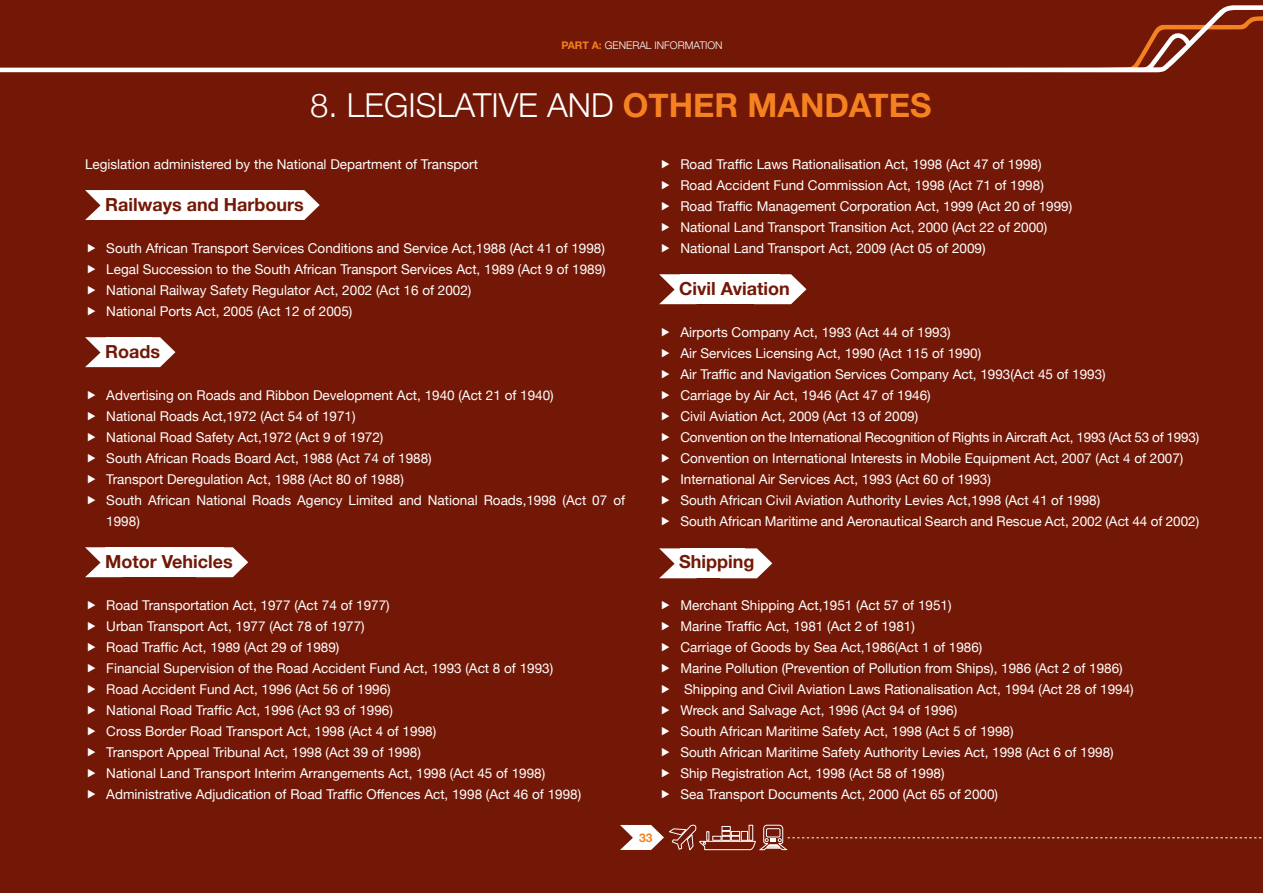
<style>
.page{position:relative;width:1263px;height:893px;background:#731806}
.page>*{position:absolute;margin:0;border:0;box-sizing:border-box;transform-origin:0 0}
.t1{font:300 33px "Helvetica Neue";color:#fff}
.t2{font:700 18px "Helvetica Neue";color:#731806}
.t3{font:13.5px/21px "Helvetica Neue";color:#fff}
.t4{font:700 12px "Helvetica Neue";color:#f58220}
.t5{font:300 10.5px "Helvetica Neue";color:#fff}
.s1{font-weight:700;color:#f58220}
</style>
<div class="page">
<svg style="left:0;top:5px;width:1263px;height:67px"></svg>
<svg style="left:620px;top:825px;width:642px;height:26px"></svg>
<svg style="left:85px;top:190px;width:21px;height:30px"></svg>
<div style="left:106px;top:190px;width:182px;height:30px;background:#fff"></div>
<svg style="left:288px;top:190px;width:32px;height:30px"></svg>
<svg style="left:85px;top:337px;width:90px;height:30px"></svg>
<svg style="left:85px;top:547px;width:21px;height:30px"></svg>
<div style="left:106px;top:547px;width:118px;height:30px;background:#fff"></div>
<svg style="left:224px;top:547px;width:24px;height:30px"></svg>
<svg style="left:659px;top:274px;width:21px;height:30px"></svg>
<div style="left:680px;top:274px;width:99px;height:30px;background:#fff"></div>
<svg style="left:779px;top:274px;width:27px;height:30px"></svg>
<svg style="left:659px;top:548px;width:21px;height:30px"></svg>
<div style="left:680px;top:548px;width:65px;height:30px;background:#fff"></div>
<svg style="left:745px;top:548px;width:27px;height:30px"></svg>
<p class="t5" style="left:561px;top:36px;width:163px"><span class="s1">PART A:</span> GENERAL INFORMATION</p>
<h1 class="t1" style="left:310px;top:79px;width:600px">8. LEGISLATIVE AND <span class="s1">OTHER MANDATES</span></h1>
<p class="t3" style="left:85px;top:154px;width:394px">Legislation administered by the National Department of Transport</p>
<h2 class="t2" style="left:105px;top:190px;width:200px">Railways and Harbours</h2>
<p class="t3" style="left:106px;top:238px;width:501px">South African Transport Services Conditions and Service Act,1988 (Act 41 of 1998)<br>Legal Succession to the South African Transport Services Act, 1989 (Act 9 of 1989)<br>National Railway Safety Regulator Act, 2002 (Act 16 of 2002)<br>National Ports Act, 2005 (Act 12 of 2005)</p>
<h2 class="t2" style="left:105px;top:337px;width:56px">Roads</h2>
<p class="t3" style="left:106px;top:385px;width:520px">Advertising on Roads and Ribbon Development Act, 1940 (Act 21 of 1940)<br>National Roads Act,1972 (Act 54 of 1971)<br>National Road Safety Act,1972 (Act 9 of 1972)<br>South African Roads Board Act, 1988 (Act 74 of 1988)<br>Transport Deregulation Act, 1988 (Act 80 of 1988)<br>South African National Roads Agency Limited and National Roads,1998 (Act 07 of 1998)</p>
<h2 class="t2" style="left:105px;top:547px;width:129px">Motor Vehicles</h2>
<p class="t3" style="left:106px;top:595px;width:476px">Road Transportation Act, 1977 (Act 74 of 1977)<br>Urban Transport Act, 1977 (Act 78 of 1977)<br>Road Traffic Act, 1989 (Act 29 of 1989)<br>Financial Supervision of the Road Accident Fund Act, 1993 (Act 8 of 1993)<br>Road Accident Fund Act, 1996 (Act 56 of 1996)<br>National Road Traffic Act, 1996 (Act 93 of 1996)<br>Cross Border Road Transport Act, 1998 (Act 4 of 1998)<br>Transport Appeal Tribunal Act, 1998 (Act 39 of 1998)<br>National Land Transport Interim Arrangements Act, 1998 (Act 45 of 1998)<br>Administrative Adjudication of Road Traffic Offences Act, 1998 (Act 46 of 1998)</p>
<p class="t4" style="left:639px;top:828px;width:15px">33</p>
<p class="t3" style="left:680px;top:154px;width:393px">Road Traffic Laws Rationalisation Act, 1998 (Act 47 of 1998)<br>Road Accident Fund Commission Act, 1998 (Act 71 of 1998)<br>Road Traffic Management Corporation Act, 1999 (Act 20 of 1999)<br>National Land Transport Transition Act, 2000 (Act 22 of 2000)<br>National Land Transport Act, 2009 (Act 05 of 2009)</p>
<h2 class="t2" style="left:679px;top:274px;width:112px">Civil Aviation</h2>
<p class="t3" style="left:680px;top:322px;width:520px">Airports Company Act, 1993 (Act 44 of 1993)<br>Air Services Licensing Act, 1990 (Act 115 of 1990)<br>Air Traffic and Navigation Services Company Act, 1993(Act 45 of 1993)<br>Carriage by Air Act, 1946 (Act 47 of 1946)<br>Civil Aviation Act, 2009 (Act 13 of 2009)<br>Convention on the International Recognition of Rights in Aircraft Act, 1993 (Act 53 of 1993)<br>Convention on International Interests in Mobile Equipment Act, 2007 (Act 4 of 2007)<br>International Air Services Act, 1993 (Act 60 of 1993)<br>South African Civil Aviation Authority Levies Act,1998 (Act 41 of 1998)<br>South African Maritime and Aeronautical Search and Rescue Act, 2002 (Act 44 of 2002)</p>
<h2 class="t2" style="left:679px;top:547px;width:77px">Shipping</h2>
<p class="t3" style="left:680px;top:595px;width:455px">Merchant Shipping Act,1951 (Act 57 of 1951)<br>Marine Traffic Act, 1981 (Act 2 of 1981)<br>Carriage of Goods by Sea Act,1986(Act 1 of 1986)<br>Marine Pollution (Prevention of Pollution from Ships), 1986 (Act 2 of 1986)<br>Shipping and Civil Aviation Laws Rationalisation Act, 1994 (Act 28 of 1994)<br>Wreck and Salvage Act, 1996 (Act 94 of 1996)<br>South African Maritime Safety Act, 1998 (Act 5 of 1998)<br>South African Maritime Safety Authority Levies Act, 1998 (Act 6 of 1998)<br>Ship Registration Act, 1998 (Act 58 of 1998)<br>Sea Transport Documents Act, 2000 (Act 65 of 2000)</p>
</div>
